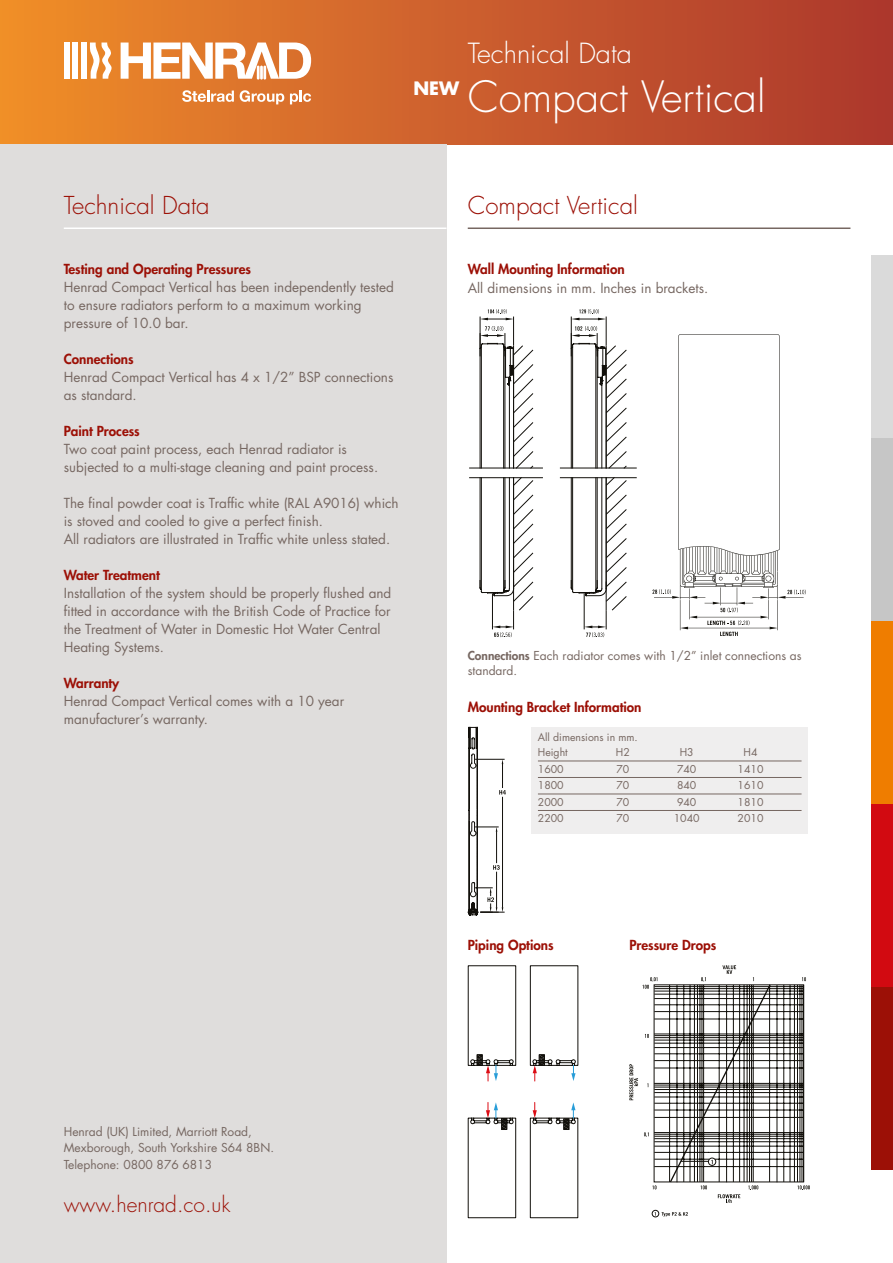
<style>
.page{position:relative;width:893px;height:1263px;background:#fff}
.page>*{position:absolute;margin:0;border:0;box-sizing:border-box;transform-origin:0 0}
.t1{font:300 42px "Futura";color:#fff}
.t2{font:300 27px "Futura";color:#fff}
.t3{font:300 24px "Futura";color:#9c1006}
.t4{font:300 21px "Futura";color:#9c1006}
.t5{font:700 18px "Futura";color:#fff}
.t6{font:13.5px/18px "Futura";color:#766761}
.t7{font:800 13.5px "Futura";color:#9c1006}
.t8{font:12px/16.5px "Futura";color:#766761}
.t9{font:10.5px/15px "Futura";color:#766761}
.s1{font-weight:800}
</style>
<div class="page">
<div style="left:0;top:0;width:893px;height:145px;background:linear-gradient(to right,#f08e2b,#ab362e)"></div>
<svg style="left:90px;top:43px;width:22px;height:36px"></svg>
<div style="left:81px;top:43px;width:6px;height:36px;background:#fff"></div>
<div style="left:73px;top:43px;width:5px;height:36px;background:#fff"></div>
<div style="left:64px;top:43px;width:5px;height:36px;background:#fff"></div>
<svg style="left:182px;top:90px;width:52px;height:12px"></svg>
<svg style="left:240px;top:90px;width:44px;height:14px"></svg>
<svg style="left:290px;top:91px;width:21px;height:13px"></svg>
<hr style="left:257px;top:66px;width:3px;height:14px;background:#fff">
<hr style="left:260px;top:66px;width:3px;height:14px;background:#fff">
<hr style="left:263px;top:66px;width:3px;height:14px;background:#fff">
<svg style="left:121px;top:43px;width:190px;height:36px"></svg>
<div style="left:872px;top:804px;width:21px;height:182px;background:#d20a11"></div>
<div style="left:872px;top:621px;width:21px;height:183px;background:#ef7d00"></div>
<div style="left:872px;top:438px;width:21px;height:183px;background:#c6c6c6"></div>
<div style="left:872px;top:255px;width:21px;height:183px;background:#dadada"></div>
<div style="left:872px;top:986px;width:21px;height:183px;background:#9c1006"></div>
<div style="left:0;top:145px;width:446px;height:1118px;background:#dfdddc"></div>
<hr style="left:64px;top:227px;width:382px;height:2px;background:#fff">
<hr style="left:468px;top:227px;width:382px;height:2px;background:#766761">
<svg style="left:652px;top:334px;width:154px;height:302px"></svg>
<svg style="left:469px;top:309px;width:74px;height:328px"></svg>
<svg style="left:559px;top:309px;width:78px;height:328px"></svg>
<div style="left:531px;top:727px;width:277px;height:106px;background:#efeeee"></div>
<hr style="left:538px;top:761px;width:263px;height:1px;background:#766761">
<hr style="left:538px;top:777px;width:263px;height:1px;background:#766761">
<hr style="left:538px;top:794px;width:263px;height:1px;background:#766761">
<hr style="left:538px;top:810px;width:263px;height:1px;background:#766761">
<svg style="left:467px;top:727px;width:39px;height:188px"></svg>
<svg style="left:468px;top:965px;width:110px;height:116px"></svg>
<svg style="left:468px;top:1102px;width:110px;height:116px"></svg>
<hr style="left:654px;top:1019px;width:150px;height:1px;background:#12100b">
<hr style="left:654px;top:1011px;width:150px;height:1px;background:#12100b">
<hr style="left:654px;top:1004px;width:150px;height:1px;background:#12100b">
<hr style="left:654px;top:998px;width:150px;height:1px;background:#12100b">
<hr style="left:654px;top:994px;width:150px;height:1px;background:#12100b">
<hr style="left:654px;top:991px;width:150px;height:1px;background:#12100b">
<hr style="left:654px;top:988px;width:150px;height:1px;background:#12100b">
<hr style="left:654px;top:986px;width:150px;height:1px;background:#12100b">
<hr style="left:777px;top:985px;width:1px;height:197px;background:#12100b">
<hr style="left:783px;top:985px;width:1px;height:197px;background:#12100b">
<hr style="left:790px;top:985px;width:1px;height:197px;background:#12100b">
<hr style="left:794px;top:985px;width:1px;height:197px;background:#12100b">
<hr style="left:797px;top:985px;width:1px;height:197px;background:#12100b">
<hr style="left:800px;top:985px;width:1px;height:197px;background:#12100b">
<hr style="left:802px;top:985px;width:1px;height:197px;background:#12100b">
<hr style="left:803px;top:985px;width:1px;height:197px;background:#12100b">
<hr style="left:654px;top:1166px;width:150px;height:1px;background:#12100b">
<hr style="left:654px;top:1159px;width:55px;height:1px;background:#12100b">
<hr style="left:715px;top:1159px;width:88px;height:1px;background:#12100b">
<hr style="left:654px;top:1152px;width:55px;height:1px;background:#12100b">
<hr style="left:708px;top:1152px;width:96px;height:1px;background:#12100b">
<hr style="left:654px;top:1146px;width:150px;height:1px;background:#12100b">
<hr style="left:654px;top:1141px;width:150px;height:1px;background:#12100b">
<hr style="left:654px;top:1138px;width:150px;height:1px;background:#12100b">
<hr style="left:654px;top:1136px;width:150px;height:1px;background:#12100b">
<hr style="left:654px;top:1134px;width:150px;height:1px;background:#12100b">
<hr style="left:654px;top:1132px;width:149px;height:1px;background:#12100b">
<hr style="left:654px;top:1117px;width:150px;height:1px;background:#12100b">
<hr style="left:654px;top:1110px;width:150px;height:1px;background:#12100b">
<hr style="left:654px;top:1103px;width:150px;height:1px;background:#12100b">
<hr style="left:654px;top:1097px;width:150px;height:1px;background:#12100b">
<hr style="left:654px;top:1092px;width:150px;height:1px;background:#12100b">
<hr style="left:654px;top:1089px;width:150px;height:1px;background:#12100b">
<hr style="left:654px;top:1087px;width:150px;height:1px;background:#12100b">
<hr style="left:654px;top:1085px;width:150px;height:1px;background:#12100b">
<hr style="left:654px;top:1083px;width:149px;height:1px;background:#12100b">
<hr style="left:654px;top:1068px;width:150px;height:1px;background:#12100b">
<hr style="left:654px;top:1060px;width:150px;height:1px;background:#12100b">
<hr style="left:654px;top:1053px;width:150px;height:1px;background:#12100b">
<hr style="left:654px;top:1047px;width:150px;height:1px;background:#12100b">
<hr style="left:654px;top:1043px;width:150px;height:1px;background:#12100b">
<hr style="left:654px;top:1040px;width:150px;height:1px;background:#12100b">
<hr style="left:654px;top:1037px;width:150px;height:1px;background:#12100b">
<hr style="left:654px;top:1035px;width:150px;height:1px;background:#12100b">
<hr style="left:654px;top:1034px;width:149px;height:1px;background:#12100b">
<svg style="left:629px;top:1064px;width:9px;height:36px"></svg>
<svg style="left:642px;top:977px;width:15px;height:12px"></svg>
<svg style="left:645px;top:1034px;width:4px;height:4px"></svg>
<svg style="left:644px;top:1132px;width:5px;height:5px"></svg>
<svg style="left:652px;top:1185px;width:4px;height:4px"></svg>
<svg style="left:797px;top:1185px;width:13px;height:5px"></svg>
<svg style="left:802px;top:977px;width:4px;height:4px"></svg>
<div style="left:652px;top:1210px;width:7px;height:7px;border:1px solid #12100b;border-radius:50%"></div>
<svg style="left:669px;top:965px;width:103px;height:238px"></svg>
<svg style="left:662px;top:1212px;width:26px;height:4px"></svg>
<h3 class="t5" style="left:413px;top:76px;width:47px">NEW</h3>
<h2 class="t2" style="left:468px;top:36px;width:166px">Technical Data</h2>
<h1 class="t1" style="left:468px;top:70px;width:299px">Compact Vertical</h1>
<h3 class="t3" style="left:64px;top:190px;width:147px">Technical Data</h3>
<p class="t7" style="left:64px;top:260px;width:189px">Testing and Operating Pressures</p>
<p class="t6" style="left:64px;top:278px;width:332px">Henrad Compact Vertical has been independently tested to ensure radiators perform to a maximum working pressure of 10.0 bar.</p>
<p class="t7" style="left:64px;top:350px;width:71px">Connections</p>
<p class="t6" style="left:64px;top:368px;width:331px">Henrad Compact Vertical has 4 x 1/2” BSP connections as standard.</p>
<p class="t7" style="left:64px;top:422px;width:78px">Paint Process</p>
<p class="t6" style="left:64px;top:440px;width:316px">Two coat paint process, each Henrad radiator is subjected to a multi-stage cleaning and paint process.</p>
<p class="t6" style="left:64px;top:494px;width:336px">The final powder coat is Traffic white (RAL A9016) which is stoved and cooled to give a perfect finish.<br>All radiators are illustrated in Traffic white unless stated.</p>
<p class="t7" style="left:64px;top:566px;width:97px">Water Treatment</p>
<p class="t6" style="left:64px;top:584px;width:329px">Installation of the system should be properly flushed and fitted in accordance with the British Code of Practice for the Treatment of Water in Domestic Hot Water Central Heating Systems.</p>
<p class="t7" style="left:64px;top:674px;width:57px">Warranty</p>
<p class="t6" style="left:64px;top:692px;width:282px">Henrad Compact Vertical comes with a 10 year manufacturer’s warranty.</p>
<h3 class="t3" style="left:468px;top:190px;width:172px">Compact Vertical</h3>
<p class="t7" style="left:468px;top:260px;width:158px">Wall Mounting Information</p>
<p class="t6" style="left:468px;top:279px;width:242px">All dimensions in mm. Inches in brackets.</p>
<p class="t8" style="left:468px;top:648px;width:335px;line-height:15px"><span class="s1">Connections</span> Each radiator comes with 1/2” inlet connections as standard.</p>
<p class="t7" style="left:468px;top:698px;width:175px">Mounting Bracket Information</p>
<p class="t9" style="left:538px;top:730px;width:101px">All dimensions in mm.<br>Height</p>
<p class="t9" style="left:616px;top:745px;width:15px">H2</p>
<p class="t9" style="left:680px;top:745px;width:15px">H3</p>
<p class="t9" style="left:743px;top:745px;width:15px">H4</p>
<p class="t9" style="left:538px;top:761px;width:27px">1600</p>
<p class="t9" style="left:616px;top:761px;width:14px">70</p>
<p class="t9" style="left:677px;top:761px;width:21px">740</p>
<p class="t9" style="left:738px;top:761px;width:27px">1410</p>
<p class="t9" style="left:538px;top:778px;width:27px">1800</p>
<p class="t9" style="left:616px;top:778px;width:14px">70</p>
<p class="t9" style="left:677px;top:778px;width:21px">840</p>
<p class="t9" style="left:738px;top:778px;width:27px">1610</p>
<p class="t9" style="left:538px;top:794px;width:27px">2000</p>
<p class="t9" style="left:616px;top:794px;width:14px">70</p>
<p class="t9" style="left:677px;top:794px;width:21px">940</p>
<p class="t9" style="left:738px;top:794px;width:27px">1810</p>
<p class="t9" style="left:538px;top:811px;width:27px">2200</p>
<p class="t9" style="left:616px;top:811px;width:14px">70</p>
<p class="t9" style="left:674px;top:811px;width:27px">1040</p>
<p class="t9" style="left:738px;top:811px;width:27px">2010</p>
<p class="t7" style="left:468px;top:936px;width:87px">Piping Options</p>
<p class="t7" style="left:629px;top:936px;width:88px">Pressure Drops</p>
<p class="t8" style="left:64px;top:1123px;width:212px">Henrad (UK) Limited, Marriott Road,<br>Mexborough, South Yorkshire S64 8BN.<br>Telephone: 0800 876 6813</p>
<h3 class="t4" style="left:64px;top:1191px;width:168px">www.henrad.co.uk</h3>
</div>
